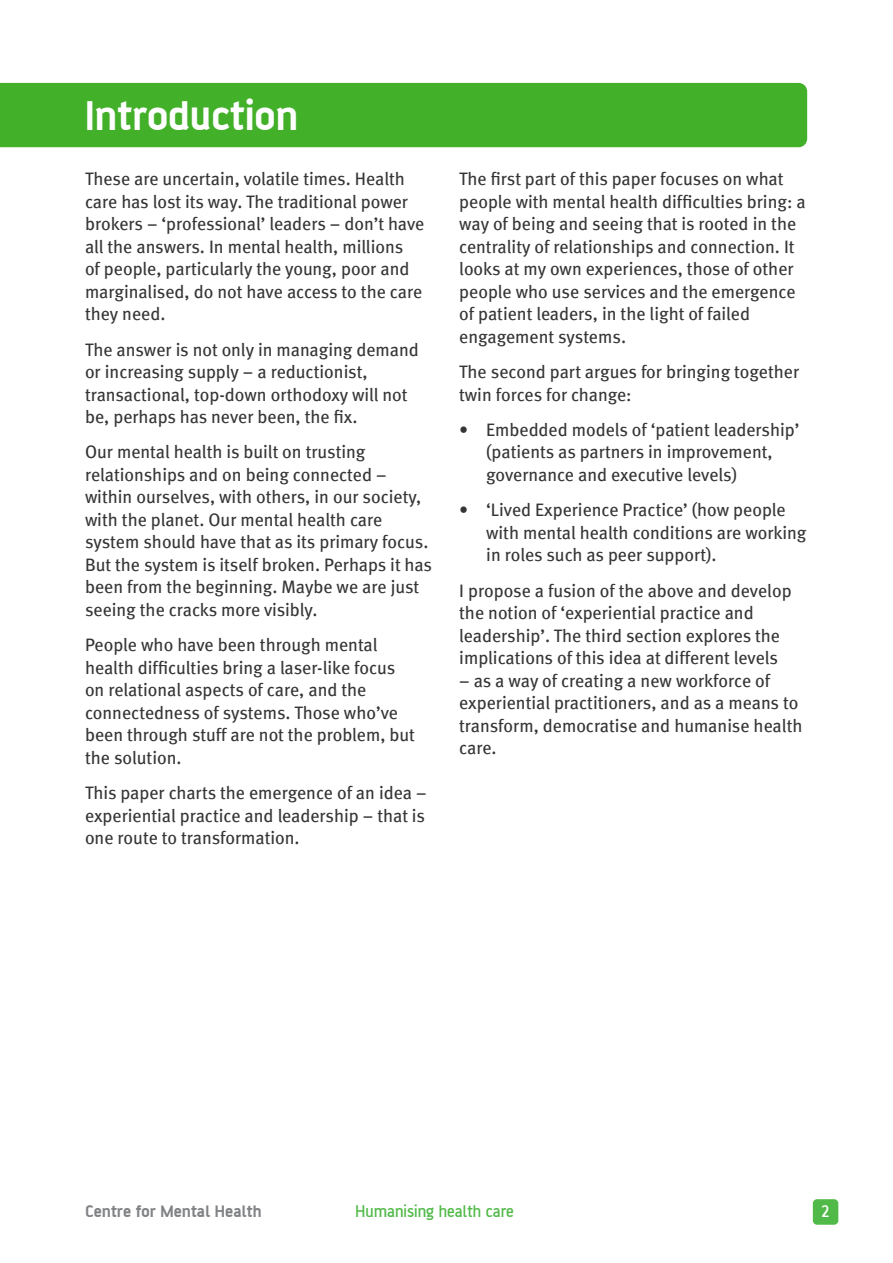
<style>
.page{position:relative;width:893px;height:1263px;background:#fff}
.page>*{position:absolute;margin:0;border:0;box-sizing:border-box;transform-origin:0 0}
.Report_heading{font:700 45px "AF Battersea";color:#fff}
.Heading_1{font:18px/22.5px "Meta Book LF";color:#363536}
.t1{font:700 18px "AF Battersea";color:#808285}
.t2{font:500 18px "AF Battersea";color:#51b948}
.t3{font:500 18px "AF Battersea";color:#fff}
</style>
<div class="page">
<div style="left:813px;top:1199px;width:25px;height:26px;background:#51b948;border-radius:4px"></div>
<div style="left:0;top:83px;width:807px;height:64px;background:#43b02a"></div>
<p class="Report_heading" style="left:85px;top:92px;width:215px">Introduction</p>
<p class="Heading_1" style="left:85px;top:168px;width:341px">These are uncertain, volatile times. Health care has lost its way. The traditional power brokers – ‘professional’ leaders – don’t have all the answers. In mental health, millions<br>of people, particularly the young, poor and marginalised, do not have access to the care they need.</p>
<p class="Heading_1" style="left:85px;top:338px;width:335px">The answer is not only in managing demand or increasing supply – a reductionist, transactional, top-down orthodoxy will not be, perhaps has never been, the fix.</p>
<p class="Heading_1" style="left:85px;top:441px;width:349px">Our mental health is built on trusting relationships and on being connected – within ourselves, with others, in our society, with the planet. Our mental health care system should have that as its primary focus.<br>But the system is itself broken. Perhaps it has been from the beginning. Maybe we are just seeing the cracks more visibly.</p>
<p class="Heading_1" style="left:85px;top:633px;width:331px">People who have been through mental health difficulties bring a laser-like focus on relational aspects of care, and the connectedness of systems. Those who’ve been through stuff are not the problem, but the solution.</p>
<p class="Heading_1" style="left:85px;top:781px;width:343px;text-align:justify">This paper charts the emergence of an idea – experiential practice and leadership – that is one route to transformation.</p>
<p class="Heading_1" style="left:459px;top:168px;width:348px">The first part of this paper focuses on what people with mental health difficulties bring: a way of being and seeing that is rooted in the centrality of relationships and connection. It looks at my own experiences, those of other people who use services and the emergence of patient leaders, in the light of failed engagement systems.</p>
<p class="Heading_1" style="left:459px;top:360px;width:341px">The second part argues for bringing together twin forces for change:</p>
<p class="Heading_1" style="left:486px;top:418px;width:315px;text-indent:-27px">• Embedded models of ‘patient leadership’ (patients as partners in improvement, governance and executive levels)</p>
<p class="Heading_1" style="left:486px;top:498px;width:322px;text-indent:-27px">• ‘Lived Experience Practice’ (how people with mental health conditions are working in roles such as peer support).</p>
<p class="Heading_1" style="left:459px;top:579px;width:334px">I propose a fusion of the above and develop the notion of ‘experiential practice and leadership’. The third section explores the implications of this idea at different levels</p>
<p class="Heading_1" style="left:459px;top:669px;width:345px">– as a way of creating a new workforce of experiential practitioners, and as a means to transform, democratise and humanise health care.</p>
<p class="t1" style="left:86px;top:1202px;width:178px">Centre for Mental Health</p>
<p class="t2" style="left:356px;top:1202px;width:160px">Humanising health care</p>
<p class="t3" style="left:821px;top:1202px;width:10px">2</p>
</div>
